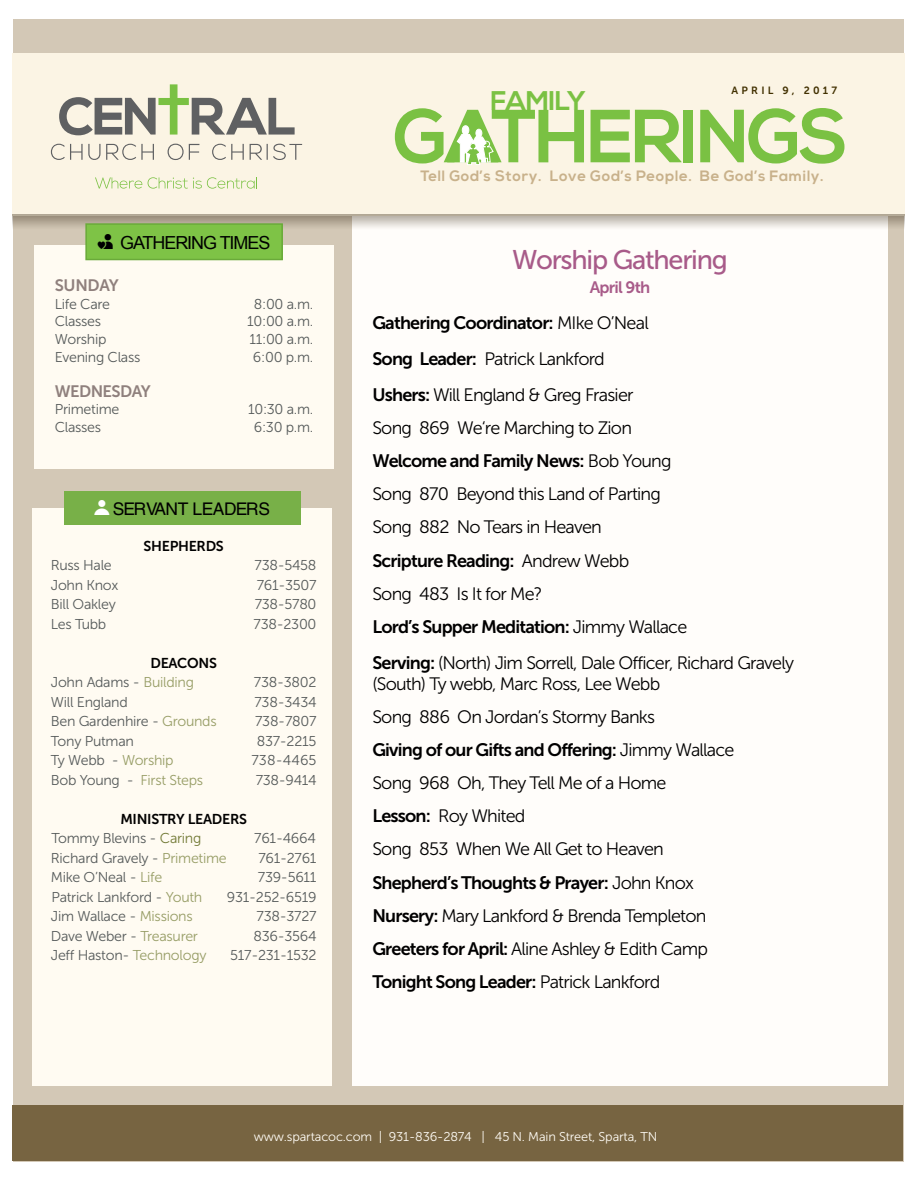
<style>
.page{position:relative;width:918px;height:1188px;background:#fff}
.page>*{position:absolute;margin:0;border:0;box-sizing:border-box;transform-origin:0 0}
.t1{font:27px "Museo Sans 500";letter-spacing:-.045em;color:#a85b89}
.t2{font:700 27px "Nexa";letter-spacing:-.02em;color:#7ac143}
.t3{font:18px/33.2px "Museo Sans 300";letter-spacing:-.045em;color:#000}
.t4{font:18px "Museo Sans 700";letter-spacing:-.045em;color:#000}
.t5{font:18px "Arial";letter-spacing:-.06em;color:#000}
.t6{font:16.5px "Museo Sans 700";color:#8f807d}
.t7{font:16.5px "Museo Sans 700";letter-spacing:-.045em;color:#a85b89}
.t8{font:700 15px "Nexa";letter-spacing:.04em;color:#c8b18b}
.t9{font:14.25px "Museo Sans 300";letter-spacing:-.02em;color:#555a5a}
.t10{font:14.25px "Museo Sans 700";letter-spacing:-.02em;color:#000}
.t11{font:14.25px "Museo Sans 300";letter-spacing:-.02em;color:#979d66}
.t12{font:12.75px "Museo Sans 300";letter-spacing:-.01em;color:#fffcf5}
.t13{font:10.5px "Museo Sans 700";color:#413000}
.s1{color:#979d66}
.s2{color:#555a5a}
.s3{color:#727a36}
.s4{font-family:"Museo Sans 300"}
.s5{font-family:"Museo Sans 700"}
</style>
<div class="page">
<div style="left:13px;top:19px;width:891px;height:1142px;background:#d3c8b6"></div>
<div style="left:12px;top:1106px;width:891px;height:55px;background:#776441"></div>
<div style="left:352px;top:215px;width:536px;height:870px;background:#fffdfa"></div>
<div style="left:12px;top:53px;width:892px;height:162px;background:#fbf4e4"></div>
<svg style="left:51px;top:144px;width:251px;height:16px"></svg>
<svg style="left:59px;top:84px;width:236px;height:51px"></svg>
<svg style="left:95px;top:177px;width:162px;height:12px"></svg>
<svg style="left:591px;top:110px;width:90px;height:52px"></svg>
<div style="left:683px;top:110px;width:10px;height:52px;background:#7ac143"></div>
<svg style="left:700px;top:108px;width:144px;height:56px"></svg>
<svg style="left:395px;top:108px;width:189px;height:57px"></svg>
<div style="left:33px;top:508px;width:299px;height:577px;background:#fffbf2"></div>
<div style="left:64px;top:491px;width:236px;height:33px;background:#78b048"></div>
<div style="left:35px;top:245px;width:299px;height:223px;background:#fffbf2"></div>
<div style="left:86px;top:224px;width:196px;height:36px;background:#7ec346"></div>
<div style="left:85px;top:223px;width:198px;height:37px;border:2px solid #6aaa3a"></div>
<h1 class="t2" style="left:490px;top:85px;width:97px">FAMILY</h1>
<p class="t13" style="left:732px;top:84px;width:19px">A pril</p>
<p class="t13" style="left:783px;top:84px;width:56px">9, 2017</p>
<p class="t5" style="left:98px;top:231px;width:174px">▼◆▲ GATHERING TIMES</p>
<p class="t6" style="left:55px;top:276px;width:12px">sunday</p>
<p class="t9" style="left:55px;top:296px;width:57px">Life Care</p>
<p class="t9" style="left:254px;top:296px;width:61px">8:00 a.m.</p>
<p class="t9" style="left:55px;top:314px;width:48px">Classes</p>
<p class="t9" style="left:247px;top:314px;width:68px">10:00 a.m.</p>
<p class="t9" style="left:55px;top:331px;width:53px">Worship</p>
<p class="t9" style="left:249px;top:331px;width:66px">11:00 a.m.</p>
<p class="t9" style="left:55px;top:349px;width:87px">Evening Class</p>
<p class="t9" style="left:253px;top:349px;width:62px">6:00 p.m.</p>
<p class="t6" style="left:55px;top:382px;width:27px">Wednesday</p>
<p class="t9" style="left:55px;top:402px;width:66px">Primetime</p>
<p class="t9" style="left:248px;top:402px;width:67px">10:30 a.m.</p>
<p class="t9" style="left:55px;top:419px;width:48px">Classes</p>
<p class="t9" style="left:254px;top:419px;width:61px">6:30 p.m.</p>
<p class="t10" style="left:144px;top:538px;width:82px">SHEPHERDS</p>
<p class="t9" style="left:51px;top:558px;width:63px">Russ Hale</p>
<p class="t9" style="left:255px;top:558px;width:64px">738-5458</p>
<p class="t9" style="left:51px;top:577px;width:69px">John Knox</p>
<p class="t9" style="left:257px;top:577px;width:61px">761-3507</p>
<p class="t9" style="left:51px;top:597px;width:67px">Bill Oakley</p>
<p class="t9" style="left:255px;top:597px;width:63px">738-5780</p>
<p class="t9" style="left:51px;top:616px;width:57px">Les Tubb</p>
<p class="t9" style="left:254px;top:616px;width:64px">738-2300</p>
<p class="t10" style="left:150px;top:655px;width:68px">DEACONS</p>
<p class="t9" style="left:51px;top:675px;width:145px">John Adams - <span class="s1">Building</span></p>
<p class="t9" style="left:254px;top:675px;width:64px">738-3802</p>
<p class="t9" style="left:51px;top:694px;width:78px">Will England</p>
<p class="t9" style="left:255px;top:694px;width:64px">738-3434</p>
<p class="t9" style="left:51px;top:714px;width:167px">Ben Gardenhire - <span class="s1">Grounds</span></p>
<p class="t9" style="left:255px;top:714px;width:63px">738-7807</p>
<p class="t9" style="left:51px;top:733px;width:85px">Tony Putman</p>
<p class="t9" style="left:257px;top:733px;width:61px">837-2215</p>
<p class="t9" style="left:51px;top:753px;width:124px">Ty Webb - <span class="s1">Worship</span></p>
<p class="t9" style="left:251px;top:753px;width:67px">738-4465</p>
<p class="t11" style="left:51px;top:772px;width:154px"><span class="s2">Bob Young -</span> First Steps</p>
<p class="t9" style="left:256px;top:772px;width:62px">738-9414</p>
<p class="t10" style="left:120px;top:811px;width:128px">MINISTRY LEADERS</p>
<p class="t9" style="left:52px;top:831px;width:151px">Tommy Blevins - <span class="s3">Caring</span></p>
<p class="t9" style="left:254px;top:831px;width:63px">761-4664</p>
<p class="t9" style="left:51px;top:850px;width:177px">Richard Gravely - <span class="s1">Primetime</span></p>
<p class="t9" style="left:258px;top:850px;width:60px">761-2761</p>
<p class="t9" style="left:51px;top:870px;width:113px">Mike O’Neal - <span class="s1">Life</span></p>
<p class="t9" style="left:258px;top:870px;width:60px">739-5611</p>
<p class="t9" style="left:51px;top:889px;width:152px">Patrick Lankford - <span class="s1">Youth</span></p>
<p class="t9" style="left:227px;top:889px;width:91px">931-252-6519</p>
<p class="t9" style="left:51px;top:909px;width:143px">Jim Wallace - <span class="s1">Missions</span></p>
<p class="t9" style="left:257px;top:909px;width:61px">738-3727</p>
<p class="t9" style="left:51px;top:928px;width:149px">Dave Weber - <span class="s1">Treasurer</span></p>
<p class="t9" style="left:254px;top:928px;width:65px">836-3564</p>
<p class="t9" style="left:51px;top:948px;width:157px">Jeff Haston- <span class="s1">Technology</span></p>
<p class="t9" style="left:230px;top:948px;width:88px">517-231-1532</p>
<p class="t8" style="left:421px;top:167px;width:405px">Tell God’s Story. Love God’s People. Be God’s Family.</p>
<h1 class="t1" style="left:512px;top:245px;width:217px">Worship Gathering</h1>
<p class="t7" style="left:590px;top:278px;width:62px">April 9th</p>
<p class="t4" style="left:372px;top:313px;width:278px">Gathering Coordinator: <span class="s4">MIke O’Neal</span></p>
<p class="t3" style="left:372px;top:341px;width:263px;line-height:36px"><span class="s5">Song Leader:</span> Patrick Lankford<br><span class="s5">Ushers:</span> Will England &amp; Greg Frasier</p>
<p class="t3" style="left:372px;top:411px;width:261px">Song 869 We‘re Marching to Zion</p>
<p class="t4" style="left:372px;top:451px;width:301px">Welcome and Family News: <span class="s4">Bob Young</span></p>
<p class="t3" style="left:372px;top:478px;width:290px">Song 870 Beyond this Land of Parting<br>Song 882 No Tears in Heaven</p>
<p class="t4" style="left:372px;top:550px;width:258px">Scripture Reading: <span class="s4">Andrew Webb</span></p>
<p class="t3" style="left:372px;top:577px;width:172px">Song 483 Is It for Me?</p>
<p class="t4" style="left:372px;top:617px;width:316px">Lord’s Supper Meditation: <span class="s4">Jimmy Wallace</span></p>
<p class="t3" style="left:372px;top:652px;width:423px;line-height:21px"><span class="s5">Serving:</span> (North) Jim Sorrell, Dale Officer, Richard Gravely (South) Ty webb, Marc Ross, Lee Webb</p>
<p class="t3" style="left:372px;top:700px;width:284px">Song 886 On Jordan’s Stormy Banks</p>
<p class="t4" style="left:372px;top:740px;width:363px">Giving of our Gifts and Offering: <span class="s4">Jimmy Wallace</span></p>
<p class="t3" style="left:372px;top:767px;width:296px">Song 968 Oh, They Tell Me of a Home<br><span class="s5">Lesson:</span> Roy Whited<br>Song 853 When We All Get to Heaven</p>
<p class="t4" style="left:372px;top:872px;width:323px">Shepherd’s Thoughts &amp; Prayer: <span class="s4">John Knox</span></p>
<p class="t3" style="left:372px;top:899px;width:337px"><span class="s5">Nursery:</span> Mary Lankford &amp; Brenda Templeton<br><span class="s5">Greeters for April:</span> Aline Ashley &amp; Edith Camp</p>
<p class="t4" style="left:372px;top:972px;width:289px">Tonight Song Leader: <span class="s4">Patrick Lankford</span></p>
<p class="t12" style="left:254px;top:1129px;width:405px">www.spartacoc.com | 931-836-2874 | 45 N. Main Street, Sparta, TN</p>
</div>
